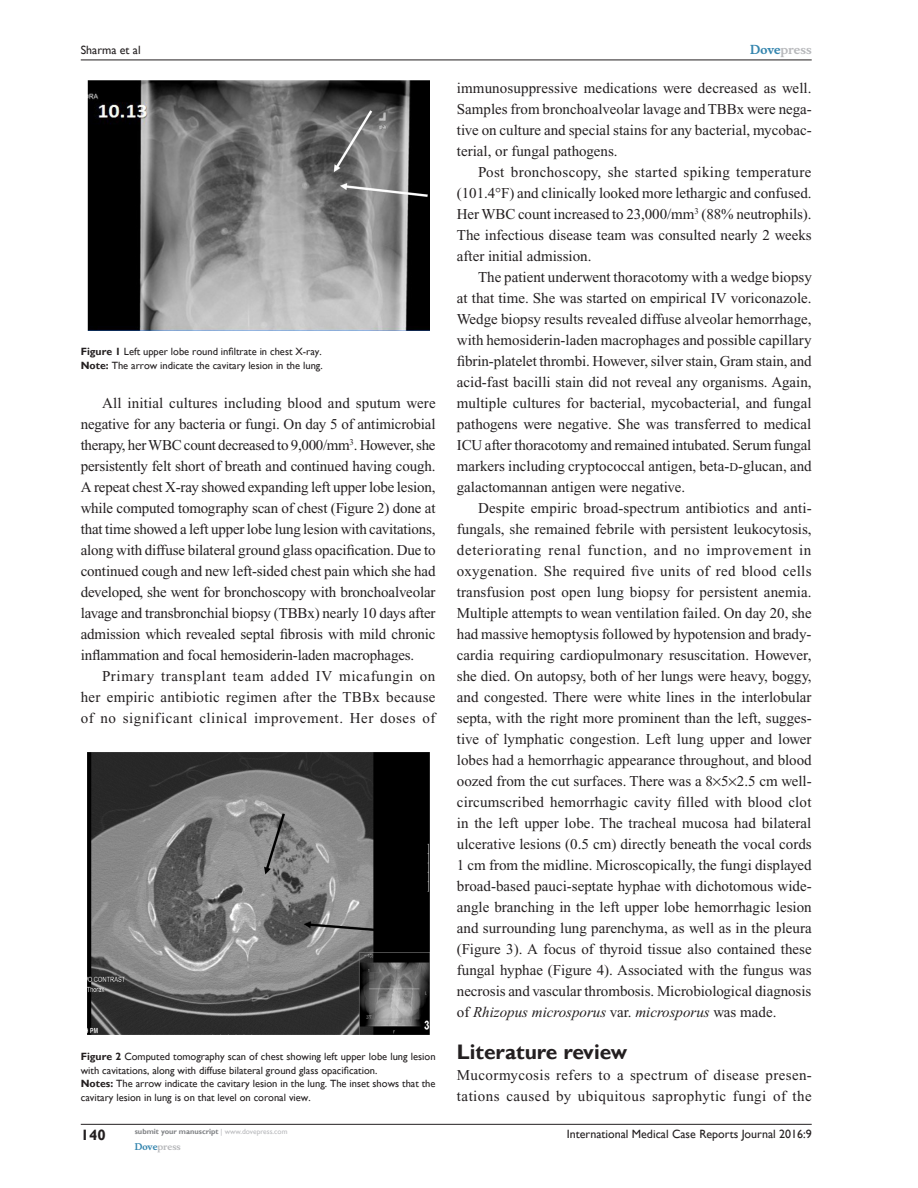
<style>
.page{position:relative;width:918px;height:1188px;background:#fff}
.page>*{position:absolute;margin:0;border:0;box-sizing:border-box;transform-origin:0 0}
.t1{font:700 21px "Gill Sans";color:#231f20}
.Tx{font:15px/21px "Times New Roman";color:#231f20;text-align:justify}
.TxF{font:15px/21px "Times New Roman";letter-spacing:.03em;color:#231f20}
.RunFolio-V{font:700 15px "Gill Sans";color:#231f20}
.RunF-V{font:12px "Gill Sans";color:#231f20}
.RunH-V{font:12px "Gill Sans";color:#231f20}
.RunH-Brand-V{font:700 12px "Musee";color:#b8b9bc}
.FC{font:10.5px/13.5px "Gill Sans";color:#231f20}
.FigSNRI{font:10.5px/13.5px "Gill Sans";color:#231f20}
.RunF-Brand-V{font:700 9px "Musee";color:#b8b9bc}
.RunF-SubmityourMS-V{font:700 7.5px "Gill Sans";color:#808285}
.s1{font-weight:700}
.s2{font-weight:400;color:#b8b9bc}
.s3{color:#3485ae}
.s4{font-family:"Times New Roman PS SC800";font-size:12px}
.s5{font-style:italic}
</style>
<div class="page">
<hr style="left:81px;top:1124px;width:731px;height:1px;background:#231f20">
<hr style="left:81px;top:60px;width:731px;height:1px;background:#231f20">
<img style="left:87px;top:81px;width:342px;height:249px">
<img style="left:87px;top:752px;width:342px;height:283px">
<p class="RunH-V" style="left:81px;top:43px;width:61px">Sharma et al</p>
<p class="FC" style="left:81px;top:345px;width:243px"><span class="s1">Figure 1</span> Left upper lobe round infiltrate in chest X-ray.</p>
<p class="FigSNRI" style="left:81px;top:359px;width:243px"><span class="s1">Note:</span> The arrow indicate the cavitary lesion in the lung.</p>
<p class="Tx" style="left:81px;top:393px;width:356px;text-indent:21px">All initial cultures including blood and sputum were negative for any bacteria or fungi. On day 5 of antimicrobial therapy, her WBC count decreased to 9,000/mm<sup>3</sup>. However, she persistently felt short of breath and continued having cough.<br>A repeat chest X-ray showed expanding left upper lobe lesion, while computed tomography scan of chest (Figure 2) done at that time showed a left upper lobe lung lesion with cavitations, along with diffuse bilateral ground glass opacification. Due to continued cough and new left-sided chest pain which she had developed, she went for bronchoscopy with bronchoalveolar lavage and transbronchial biopsy (TBBx) nearly 10 days after admission which revealed septal fibrosis with mild chronic inflammation and focal hemosiderin-laden macrophages.</p>
<p class="Tx" style="left:81px;top:666px;width:356px;text-indent:21px">Primary transplant team added IV micafungin on her empiric antibiotic regimen after the TBBx because of no significant clinical improvement. Her doses of</p>
<p class="FC" style="left:81px;top:1050px;width:356px"><span class="s1">Figure 2</span> Computed tomography scan of chest showing left upper lobe lung lesion with cavitations, along with diffuse bilateral ground glass opacification.</p>
<p class="FigSNRI" style="left:81px;top:1077px;width:356px"><span class="s1">Notes:</span> The arrow indicate the cavitary lesion in the lung. The inset shows that the cavitary lesion in lung is on that level on coronal view.</p>
<p class="RunFolio-V" style="left:81px;top:1126px;width:26px">140</p>
<p class="RunF-SubmityourMS-V" style="left:135px;top:1127px;width:154px">submit your manuscript <span class="s2">| www.dovepress.com</span></p>
<p class="RunF-Brand-V" style="left:135px;top:1141px;width:48px"><span class="s3">Dove</span>press</p>
<p class="RunH-Brand-V" style="left:750px;top:43px;width:63px"><span class="s3">Dove</span>press</p>
<p class="Tx" style="left:457px;top:77px;width:356px">immunosuppressive medications were decreased as well.<br>Samples from bronchoalveolar lavage and TBBx were nega&shy;tive on culture and special stains for any bacterial, mycobac&shy;terial, or fungal pathogens.</p>
<p class="Tx" style="left:457px;top:161px;width:356px;text-indent:21px">Post bronchoscopy, she started spiking temperature (101.4°F) and clinically looked more lethargic and confused.<br>Her WBC count increased to 23,000/mm<sup>3</sup> (88% neutrophils).<br>The infectious disease team was consulted nearly 2 weeks after initial admission.</p>
<p class="Tx" style="left:457px;top:266px;width:357px;text-indent:21px">The patient underwent thoracotomy with a wedge biopsy at that time. She was started on empirical IV voriconazole.<br>Wedge biopsy results revealed diffuse alveolar hemorrhage, with hemosiderin-laden macrophages and possible capillary fibrin-platelet thrombi. However, silver stain, Gram stain, and acid-fast bacilli stain did not reveal any organisms. Again, multiple cultures for bacterial, mycobacterial, and fungal pathogens were negative. She was transferred to medical ICU after thoracotomy and remained intubated. Serum fungal markers including cryptococcal antigen, beta-<span class="s4">d</span>-glucan, and galactomannan antigen were negative.</p>
<p class="Tx" style="left:457px;top:497px;width:356px;text-indent:21px">Despite empiric broad-spectrum antibiotics and anti&shy;fungals, she remained febrile with persistent leukocytosis, deteriorating renal function, and no improvement in oxygenation. She required five units of red blood cells transfusion post open lung biopsy for persistent anemia.<br>Multiple attempts to wean ventilation failed. On day 20, she had massive hemoptysis followed by hypotension and brady&shy;cardia requiring cardiopulmonary resuscitation. However, she died. On autopsy, both of her lungs were heavy, boggy, and congested. There were white lines in the interlobular septa, with the right more prominent than the left, sugges&shy;tive of lymphatic congestion. Left lung upper and lower lobes had a hemorrhagic appearance throughout, and blood oozed from the cut surfaces. There was a 8 5 2.5 cm well&shy;circumscribed hemorrhagic cavity filled with blood clot in the left upper lobe. The tracheal mucosa had bilateral ulcerative lesions (0.5 cm) directly beneath the vocal cords 1 cm from the midline. Microscopically, the fungi displayed broad-based pauci-septate hyphae with dichotomous wide&shy;angle branching in the left upper lobe hemorrhagic lesion and surrounding lung parenchyma, as well as in the pleura (Figure 3). A focus of thyroid tissue also contained these fungal hyphae (Figure 4). Associated with the fungus was necrosis and vascular thrombosis. Microbiological diagnosis of <span class="s5">Rhizopus microsporus</span> var. <span class="s5">microsporus</span> was made.</p>
<h1 class="t1" style="left:457px;top:1039px;width:172px">Literature review</h1>
<p class="TxF" style="left:457px;top:1064px;width:356px">Mucormycosis refers to a spectrum of disease presen&shy;tations caused by ubiquitous saprophytic fungi of the</p>
<p class="RunF-V" style="left:567px;top:1127px;width:246px">International Medical Case Reports Journal 2016:9</p>
</div>
